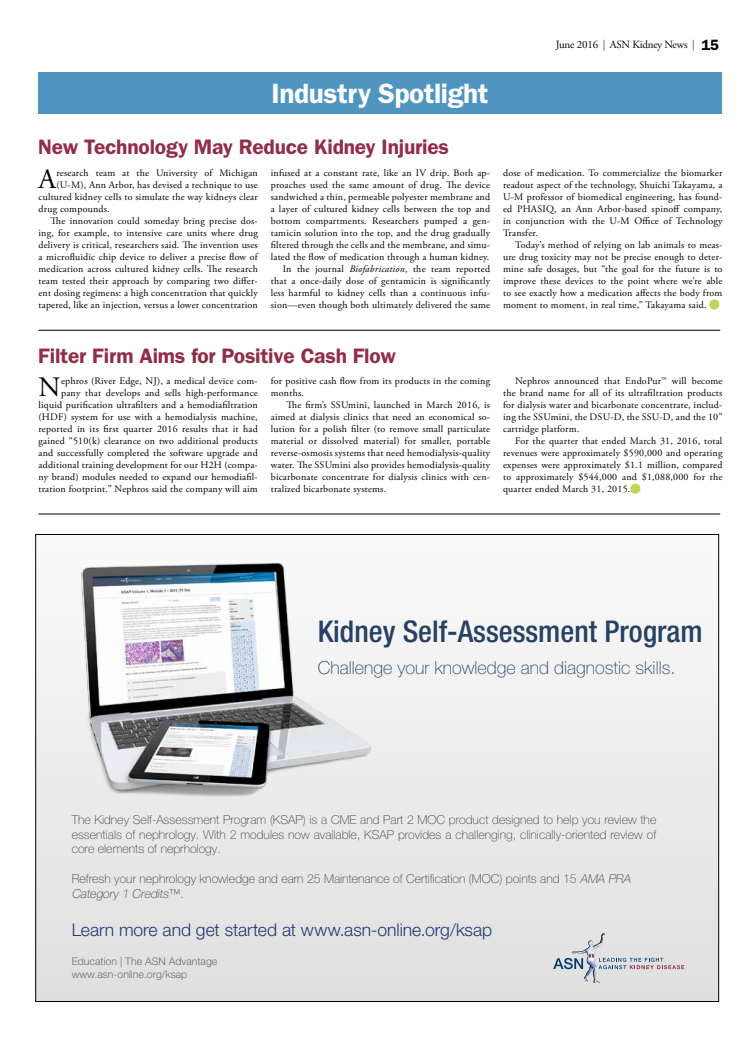
<style>
.page{position:relative;width:756px;height:1044px;background:#fff}
.page>*{position:absolute;margin:0;border:0;box-sizing:border-box;transform-origin:0 0}
.t1{font:500 condensed 30px "Helvetica Neue LT Std";color:#284064}
.t2{font:28.1px "Adobe Garamond Pro";color:#000}
.t3{font:600 28px "ITC Franklin Gothic Std";letter-spacing:-.015em;color:#fff}
.t4{font:600 21px "ITC Franklin Gothic Std";letter-spacing:-.01em;color:#922d47}
.t5{font:100 18px "Helvetica Neue LT Std";color:#284064}
.t6{font:300 17.5px "Helvetica Neue LT Std";letter-spacing:-.005em;color:#203c73}
.t7{font:100 12.3px/14.3px "Helvetica Neue LT Std";color:#414042;text-align:justify}
.t8{font:11px "Adobe Garamond Pro";letter-spacing:-.015em;color:#000}
.t9{font:300 10.5px/12.6px "Helvetica Neue LT Std";color:#6d6e71}
.t10{font:10px/12px "Adobe Garamond Pro";letter-spacing:.02em;color:#000;text-align:justify}
.s1{color:#922d47}
.s2{font-family:"ITC Franklin Gothic Std";font-weight:600;font-size:15px}
.s3{font-style:italic}
</style>
<div class="page">
<hr style="left:38px;top:330px;width:682px;height:1px;background:#000">
<hr style="left:38px;top:514px;width:682px;height:1px;background:#000">
<div style="left:38px;top:72px;width:684px;height:42px;background:#5095c2"></div>
<div style="left:710px;top:300px;width:9px;height:9px;background:#bdd753;border-radius:50%"></div>
<div style="left:710px;top:300px;width:9px;height:9px;border:1px solid #bdd753;border-radius:50%"></div>
<div style="left:631px;top:484px;width:9px;height:9px;background:#bdd753;border-radius:50%"></div>
<div style="left:631px;top:484px;width:9px;height:9px;border:1px solid #bdd753;border-radius:50%"></div>
<div style="left:36px;top:534px;width:683px;height:468px;background:linear-gradient(to bottom,#fafbfa,#dedfdf)"></div>
<img style="left:572px;top:933px;width:32px;height:20px">
<svg style="left:553px;top:958px;width:30px;height:11px"></svg>
<svg style="left:599px;top:958px;width:85px;height:11px"></svg>
<img style="left:37px;top:549px;width:358px;height:265px">
<h3 class="t3" style="left:272px;top:76px;width:218px">Industry Spotlight</h3>
<h3 class="t4" style="left:38px;top:134px;width:412px">New Technology May Reduce Kidney Injuries</h3>
<p class="t8" style="left:556px;top:38px;width:165px">June 2016 <span class="s1">|</span> ASN Kidney News <span class="s1">|</span> <span class="s2">15</span></p>
<h2 class="t2" style="left:38px;top:162px;width:19px">A</h2>
<p class="t10" style="left:57px;top:167px;width:203px">research team at the University of Michigan</p>
<p class="t10" style="left:57px;top:179px;width:203px">(U-M), Ann Arbor, has devised a technique to use</p>
<p class="t10" style="left:38px;top:191px;width:221px">cultured kidney cells to simulate the way kidneys clear</p>
<p class="t10" style="left:38px;top:203px;width:73px">drug compounds.</p>
<p class="t10" style="left:50px;top:215px;width:209px">The innovation could someday bring precise dos-</p>
<p class="t10" style="left:38px;top:227px;width:221px">ing, for example, to intensive care units where drug</p>
<p class="t10" style="left:38px;top:239px;width:221px">delivery is critical, researchers said. The invention uses</p>
<p class="t10" style="left:38px;top:251px;width:221px">a microfluidic chip device to deliver a precise flow of</p>
<p class="t10" style="left:38px;top:263px;width:221px">medication across cultured kidney cells. The research</p>
<p class="t10" style="left:38px;top:275px;width:221px">team tested their approach by comparing two differ-</p>
<p class="t10" style="left:38px;top:287px;width:221px">ent dosing regimens: a high concentration that quickly</p>
<p class="t10" style="left:38px;top:299px;width:221px">tapered, like an injection, versus a lower concentration</p>
<p class="t10" style="left:271px;top:167px;width:221px;text-align:right">infused at a constant rate, like an IV drip. Both ap&shy;proaches used the same amount of drug. The device sandwiched a thin, permeable polyester membrane and a layer of cultured kidney cells between the top and bottom compartments. Researchers pumped a gen&shy;tamicin solution into the top, and the drug gradually filtered through the cells and the membrane, and simu&shy;lated the flow of medication through a human kidney.<br>In the journal <span class="s3">Biofabrication</span>, the team reported that a once-daily dose of gentamicin is significantly less harmful to kidney cells than a continuous infu&shy;sion—even though both ultimately delivered the same</p>
<p class="t10" style="left:503px;top:167px;width:221px">dose of medication. To commercialize the biomarker readout aspect of the technology, Shuichi Takayama, a U-M professor of biomedical engineering, has found&shy;ed PHASIQ, an Ann Arbor-based spinoff company, in conjunction with the U-M Office of Technology Transfer.</p>
<p class="t10" style="left:503px;top:239px;width:221px;text-indent:12px">Today’s method of relying on lab animals to meas&shy;ure drug toxicity may not be precise enough to deter&shy;mine safe dosages, but “the goal for the future is to improve these devices to the point where we’re able to see exactly how a medication affects the body from moment to moment, in real time,” Takayama said.</p>
<h3 class="t4" style="left:38px;top:344px;width:359px">Filter Firm Aims for Positive Cash Flow</h3>
<p class="t10" style="left:39px;top:375px;width:221px;text-align:right">ephros (River Edge, NJ), a medical device com-<br>pany that develops and sells high-performance liquid purification ultrafilters and a hemodiafiltration (HDF) system for use with a hemodialysis machine, reported in its first quarter 2016 results that it had gained “510(k) clearance on two additional products and successfully completed the software upgrade and additional training development for our H2H (compa&shy;ny brand) modules needed to expand our hemodiafil&shy;tration footprint.” Nephros said the company will aim</p>
<p class="t10" style="left:271px;top:375px;width:221px">for positive cash flow from its products in the coming months.</p>
<h2 class="t2" style="left:38px;top:370px;width:24px">N</h2>
<p class="t10" style="left:271px;top:399px;width:221px;text-indent:16px">The firm’s SSUmini, launched in March 2016, is aimed at dialysis clinics that need an economical so&shy;lution for a polish filter (to remove small particulate material or dissolved material) for smaller, portable reverse-osmosis systems that need hemodialysis-quality water. The SSUmini also provides hemodialysis-quality bicarbonate concentrate for dialysis clinics with cen&shy;tralized bicarbonate systems.</p>
<p class="t10" style="left:503px;top:375px;width:221px;text-indent:12px">Nephros announced that EndoPur™ will become the brand name for all of its ultrafiltration products for dialysis water and bicarbonate concentrate, includ&shy;ing the SSUmini, the DSU-D, the SSU-D, and the 10” cartridge platform.</p>
<p class="t10" style="left:503px;top:435px;width:221px;text-indent:12px">For the quarter that ended March 31, 2016, total revenues were approximately $590,000 and operating expenses were approximately $1.1 million, compared to approximately $544,000 and $1,088,000 for the quarter ended March 31, 2015.</p>
<h1 class="t1" style="left:318px;top:613px;width:386px">Kidney Self-Assessment Program</h1>
<h3 class="t5" style="left:318px;top:658px;width:359px">Challenge your knowledge and diagnostic skills.</h3>
<p class="t7" style="left:72px;top:813px;width:586px">The Kidney Self-Assessment Program (KSAP) is a CME and Part 2 MOC product designed to help you review the essentials of nephrology. With 2 modules now available, KSAP provides a challenging, clinically-oriented review of core elements of neprhology.</p>
<p class="t7" style="left:72px;top:871px;width:563px;line-height:14.7px">Refresh your nephrology knowledge and earn 25 Maintenance of Certification (MOC) points and 15 <span class="s3">AMA PRA<br>Category 1 Credits</span>™ .</p>
<h3 class="t6" style="left:72px;top:919px;width:422px">Learn more and get started at www.asn-online.org/ksap</h3>
<p class="t9" style="left:72px;top:955px;width:147px">Education | The ASN Advantage www.asn-online.org/ksap</p>
</div>
